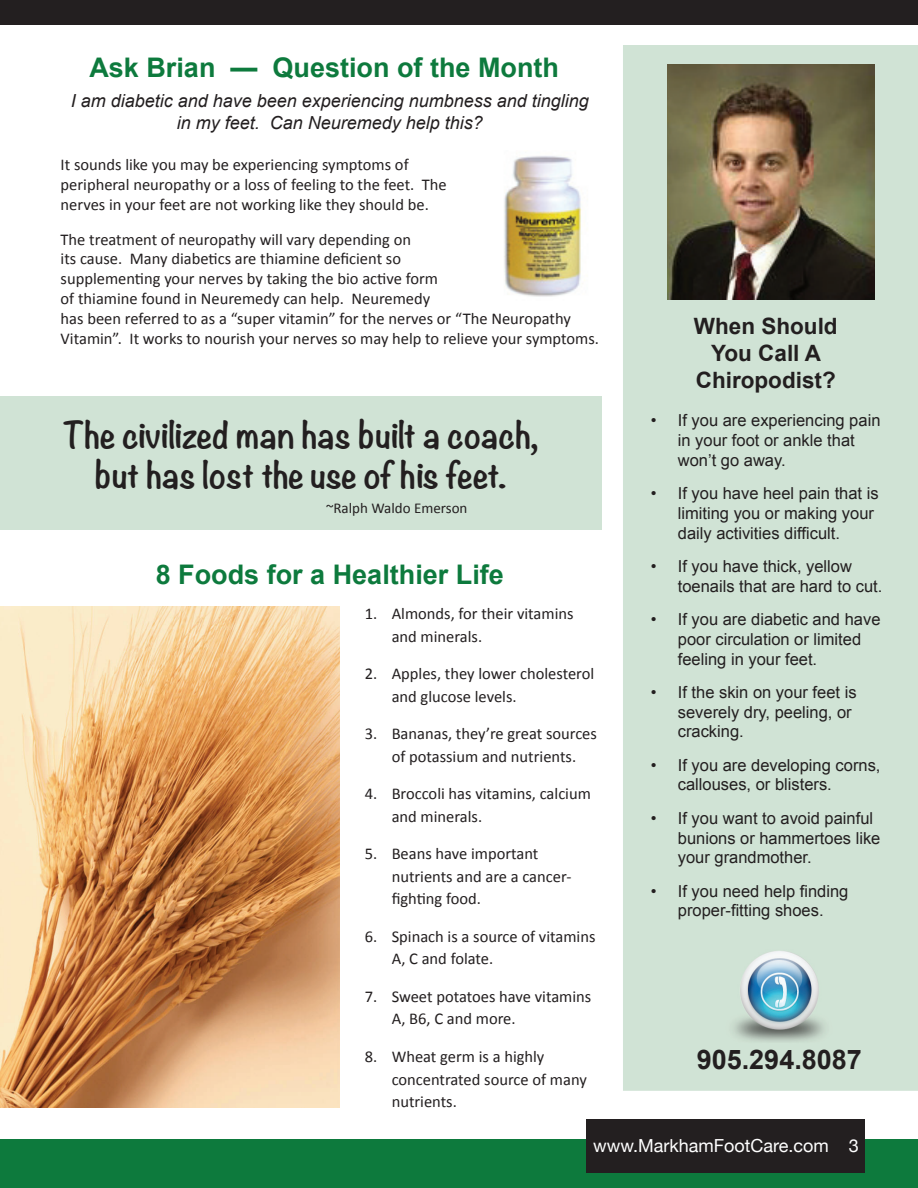
<style>
.page{position:relative;width:918px;height:1188px;background:#fff}
.page>*{position:absolute;margin:0;border:0;box-sizing:border-box;transform-origin:0 0}
.t1{font:700 33px/39.6px "Noteworthy";color:#231f20;text-align:center}
.t2{font:700 27px "Arial";color:#0d7a3d}
.t3{font:700 27px "Arial";color:#231f20}
.t4{font:700 22.5px/27px "Arial";color:#231f20;text-align:center}
.t5{font:italic 18px/21.6px "Arial";color:#231f20;text-align:center}
.t6{font:18px "Helvetica Neue";color:#fff}
.t7{font:16.5px/22.5px "Calibri";color:#231f20}
.t8{font:16.5px/19.8px "Arial";color:#231f20}
.t9{font:15px "Calibri";color:#231f20}
</style>
<div class="page">
<div style="left:0;top:1140px;width:918px;height:48px;background:#0d7a3d"></div>
<img style="left:1px;top:606px;width:339px;height:501px">
<img style="left:504px;top:156px;width:78px;height:141px">
<div style="left:0;top:396px;width:601px;height:133px;background:#d0e3d5"></div>
<div style="left:586px;top:1119px;width:279px;height:54px;background:#231f20"></div>
<div style="left:623px;top:45px;width:295px;height:1046px;background:#d0e3d5"></div>
<div style="left:0;top:0;width:918px;height:24px;background:#231f20"></div>
<img style="left:668px;top:65px;width:207px;height:234px">
<img style="left:724px;top:936px;width:111px;height:111px">
<h2 class="t2" style="left:89px;top:49px;width:471px">Ask Brian — Question of the Month</h2>
<p class="t5" style="left:71px;top:90px;width:520px">I am diabetic and have been experiencing numbness and tingling in my feet. Can Neuremedy help this?</p>
<p class="t7" style="left:61px;top:155px;width:388px;line-height:19.8px">It sounds like you may be experiencing symptoms of peripheral neuropathy or a loss of feeling to the feet. The nerves in your feet are not working like they should be.</p>
<p class="t7" style="left:61px;top:229px;width:540px;line-height:19.8px">The treatment of neuropathy will vary depending on<br>its cause. Many diabetics are thiamine deficient so<br>supplementing your nerves by taking the bio active form<br>of thiamine found in Neuremedy can help. Neuremedy<br>has been referred to as a “super vitamin” for the nerves or “The Neuropathy Vitamin”. It works to nourish your nerves so may help to relieve your symptoms.</p>
<h1 class="t1" style="left:63px;top:414px;width:477px">The civilized man has built a coach, but has lost the use of his feet.</h1>
<p class="t9" style="left:326px;top:499px;width:143px">~Ralph Waldo Emerson</p>
<h2 class="t2" style="left:156px;top:556px;width:350px">8 Foods for a Healthier Life</h2>
<p class="t7" style="left:392px;top:602px;width:183px;text-indent:-27px">1. Almonds, for their vitamins and minerals.</p>
<p class="t7" style="left:392px;top:662px;width:204px;text-indent:-27px">2. Apples, they lower cholesterol and glucose levels.</p>
<p class="t7" style="left:365px;top:722px;width:234px;text-align:center">3. Bananas, they’re great sources of potassium and nutrients.</p>
<p class="t7" style="left:392px;top:783px;width:201px;text-indent:-27px">4. Broccoli has vitamins, calcium and minerals.</p>
<p class="t7" style="left:392px;top:843px;width:181px;text-indent:-27px">5. Beans have important nutrients and are a cancer&shy;fighting food.</p>
<p class="t7" style="left:392px;top:925px;width:205px;text-indent:-27px">6. Spinach is a source of vitamins<br>A, C and folate.</p>
<p class="t7" style="left:392px;top:985px;width:201px;text-indent:-27px">7. Sweet potatoes have vitamins<br>A, B6, C and more.</p>
<p class="t7" style="left:392px;top:1045px;width:197px;text-indent:-27px">8. Wheat germ is a highly concentrated source of many nutrients.</p>
<h3 class="t4" style="left:694px;top:313px;width:145px">When Should<br>You Call A<br>Chiropodist?</h3>
<p class="t8" style="left:678px;top:410px;width:204px;text-indent:-27px">• If you are experiencing pain in your foot or ankle that won’t go away.</p>
<p class="t8" style="left:678px;top:483px;width:202px;text-indent:-27px">• If you have heel pain that is limiting you or making your daily activities difficult.</p>
<p class="t8" style="left:678px;top:556px;width:206px;text-indent:-27px">• If you have thick, yellow toenails that are hard to cut.</p>
<p class="t8" style="left:678px;top:609px;width:204px;text-indent:-27px">• If you are diabetic and have poor circulation or limited feeling in your feet.</p>
<p class="t8" style="left:678px;top:682px;width:180px;text-indent:-27px">• If the skin on your feet is severely dry, peeling, or cracking.</p>
<p class="t8" style="left:678px;top:755px;width:204px;text-indent:-27px">• If you are developing corns, callouses, or blisters.</p>
<p class="t8" style="left:678px;top:808px;width:204px;text-indent:-27px">• If you want to avoid painful bunions or hammertoes like your grandmother.</p>
<p class="t8" style="left:651px;top:881px;width:199px;text-align:center">• If you need help finding proper-fitting shoes.</p>
<h2 class="t3" style="left:697px;top:1042px;width:167px">905.294.8087</h2>
<p class="t6" style="left:593px;top:1130px;width:267px">www.MarkhamFootCare.com 3</p>
</div>
